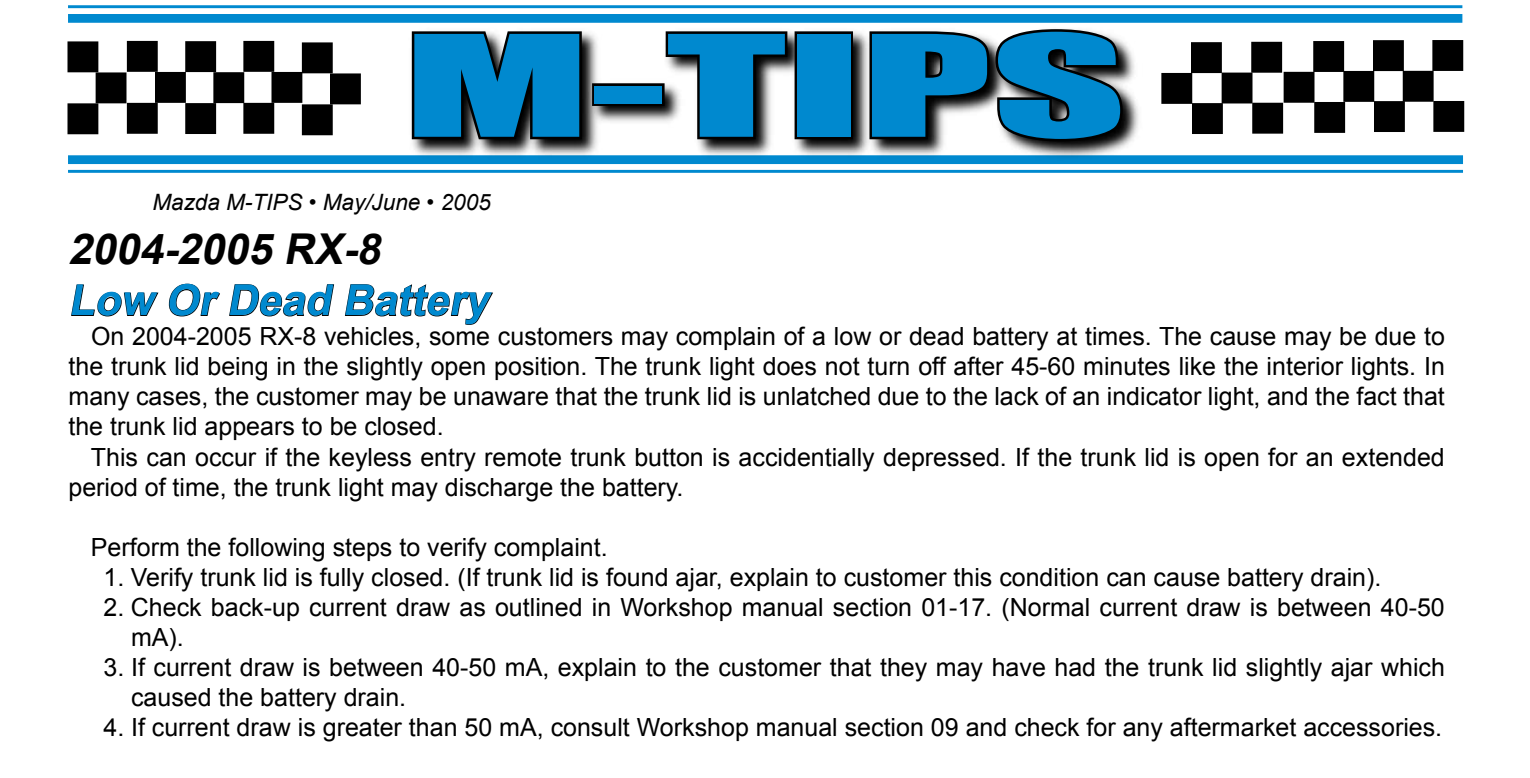
<style>
.page{position:relative;width:1530px;height:778px;background:#fff}
.page>*{position:absolute;margin:0;border:0;box-sizing:border-box;transform-origin:0 0}
.t1{font:130px "Impact";color:#0089cf;scale:2 1}
.t2{font:italic 700 42.5px "Arial";color:#0089cf}
.t3{font:italic 700 42.5px "Arial";color:#000}
.t4{font:25px/30px "Arial";color:#000}
.t5{font:italic 22.5px "Arial";color:#000}
</style>
<div class="page">
<hr style="left:68px;top:5px;width:1394px;height:3px;background:#0089cf">
<div style="left:68px;top:14px;width:1394px;height:9px;background:#0089cf"></div>
<div style="left:68px;top:155px;width:1395px;height:9px;background:#0089cf"></div>
<hr style="left:68px;top:170px;width:1395px;height:3px;background:#0089cf">
<div style="left:1314px;top:42px;width:29px;height:29px;background:#000"></div>
<div style="left:1313px;top:41px;width:31px;height:31px;border:2px solid #000"></div>
<div style="left:1316px;top:103px;width:28px;height:28px;background:#000"></div>
<div style="left:1314px;top:102px;width:31px;height:31px;border:2px solid #000"></div>
<div style="left:1285px;top:73px;width:28px;height:28px;background:#000"></div>
<div style="left:1284px;top:72px;width:30px;height:31px;border:2px solid #000"></div>
<div style="left:1374px;top:41px;width:29px;height:29px;background:#000"></div>
<div style="left:1373px;top:40px;width:31px;height:31px;border:2px solid #000"></div>
<div style="left:1375px;top:102px;width:29px;height:29px;background:#000"></div>
<div style="left:1374px;top:101px;width:31px;height:31px;border:2px solid #000"></div>
<div style="left:1345px;top:72px;width:28px;height:29px;background:#000"></div>
<div style="left:1343px;top:71px;width:31px;height:31px;border:2px solid #000"></div>
<div style="left:1434px;top:41px;width:28px;height:29px;background:#000"></div>
<div style="left:1432px;top:40px;width:31px;height:31px;border:2px solid #000"></div>
<div style="left:1435px;top:102px;width:28px;height:29px;background:#000"></div>
<div style="left:1433px;top:101px;width:31px;height:31px;border:2px solid #000"></div>
<div style="left:1404px;top:72px;width:28px;height:28px;background:#000"></div>
<div style="left:1403px;top:71px;width:31px;height:31px;border:2px solid #000"></div>
<div style="left:1252px;top:43px;width:29px;height:28px;background:#000"></div>
<div style="left:1251px;top:42px;width:31px;height:31px;border:2px solid #000"></div>
<div style="left:1253px;top:104px;width:29px;height:28px;background:#000"></div>
<div style="left:1252px;top:103px;width:31px;height:31px;border:2px solid #000"></div>
<div style="left:1223px;top:74px;width:28px;height:28px;background:#000"></div>
<div style="left:1222px;top:72px;width:30px;height:31px;border:2px solid #000"></div>
<div style="left:1192px;top:43px;width:29px;height:29px;background:#000"></div>
<div style="left:1191px;top:42px;width:31px;height:31px;border:2px solid #000"></div>
<div style="left:1193px;top:104px;width:29px;height:29px;background:#000"></div>
<div style="left:1192px;top:103px;width:31px;height:31px;border:2px solid #000"></div>
<div style="left:1163px;top:74px;width:28px;height:28px;background:#000"></div>
<div style="left:1161px;top:73px;width:31px;height:31px;border:2px solid #000"></div>
<div style="left:245px;top:42px;width:28px;height:29px;background:#000"></div>
<div style="left:243px;top:41px;width:31px;height:31px;border:2px solid #000"></div>
<div style="left:245px;top:104px;width:28px;height:28px;background:#000"></div>
<div style="left:243px;top:103px;width:31px;height:31px;border:2px solid #000"></div>
<div style="left:273px;top:73px;width:28px;height:28px;background:#000"></div>
<div style="left:271px;top:72px;width:31px;height:31px;border:2px solid #000"></div>
<div style="left:186px;top:42px;width:29px;height:29px;background:#000"></div>
<div style="left:185px;top:41px;width:31px;height:31px;border:2px solid #000"></div>
<div style="left:186px;top:104px;width:29px;height:29px;background:#000"></div>
<div style="left:185px;top:103px;width:31px;height:31px;border:2px solid #000"></div>
<div style="left:215px;top:73px;width:28px;height:29px;background:#000"></div>
<div style="left:213px;top:72px;width:31px;height:31px;border:2px solid #000"></div>
<div style="left:128px;top:42px;width:28px;height:29px;background:#000"></div>
<div style="left:127px;top:41px;width:31px;height:31px;border:2px solid #000"></div>
<div style="left:128px;top:104px;width:28px;height:28px;background:#000"></div>
<div style="left:127px;top:103px;width:31px;height:31px;border:2px solid #000"></div>
<div style="left:156px;top:73px;width:29px;height:28px;background:#000"></div>
<div style="left:155px;top:72px;width:31px;height:31px;border:2px solid #000"></div>
<div style="left:69px;top:43px;width:28px;height:28px;background:#000"></div>
<div style="left:68px;top:41px;width:30px;height:31px;border:2px solid #000"></div>
<div style="left:69px;top:105px;width:28px;height:28px;background:#000"></div>
<div style="left:68px;top:103px;width:30px;height:31px;border:2px solid #000"></div>
<div style="left:97px;top:74px;width:28px;height:28px;background:#000"></div>
<div style="left:96px;top:72px;width:30px;height:31px;border:2px solid #000"></div>
<div style="left:303px;top:44px;width:29px;height:28px;background:#000"></div>
<div style="left:302px;top:42px;width:31px;height:31px;border:2px solid #000"></div>
<div style="left:303px;top:106px;width:29px;height:28px;background:#000"></div>
<div style="left:302px;top:104px;width:31px;height:31px;border:2px solid #000"></div>
<div style="left:331px;top:75px;width:29px;height:28px;background:#000"></div>
<div style="left:330px;top:73px;width:31px;height:31px;border:2px solid #000"></div>
<svg style="left:408px;top:31px;width:735px;height:126px"></svg>
<svg style="left:409px;top:31px;width:175px;height:111px;background:#1c1c1c"></svg>
<div style="left:592px;top:83px;width:73px;height:23px;border:5px solid #000"></div>
<svg style="left:663px;top:31px;width:127px;height:111px"></svg>
<div style="left:795px;top:31px;width:58px;height:108px;border:5px solid #000"></div>
<svg style="left:867px;top:29px;width:259px;height:115px;background:#404040"></svg>
<svg style="left:71px;top:284px;width:88px;height:33px"></svg>
<svg style="left:168px;top:283px;width:52px;height:34px"></svg>
<svg style="left:229px;top:284px;width:106px;height:33px"></svg>
<svg style="left:345px;top:284px;width:148px;height:41px"></svg>
<h1 class="t1" style="left:404px;top:-15px;width:363px">M-TIPS</h1>
<p class="t5" style="left:152px;top:187px;width:340px">Mazda M-TIPS • May/June • 2005</p>
<h2 class="t3" style="left:69px;top:221px;width:324px">2004-2005 RX-8</h2>
<h2 class="t2" style="left:69px;top:272px;width:432px">Low OrDead Battery</h2>
<p class="t4" style="left:68px;top:321px;width:1378px;text-align:justify;text-indent:23px">On 2004-2005 RX-8 vehicles, some customers may complain of a low or dead battery at times. The cause may be due to the trunk lid being in the slightly open position. The trunk light does not turn off after 45-60 minutes like the interior lights. In many cases, the customer may be unaware that the trunk lid is unlatched due to the lack of an indicator light, and the fact that the trunk lid appears to be closed.</p>
<p class="t4" style="left:68px;top:441px;width:1378px;text-indent:23px">This can occur if the keyless entry remote trunk button is accidentially depressed. If the trunk lid is open for an extended period of time, the trunk light may discharge the battery.</p>
<p class="t4" style="left:91px;top:531px;width:518px">Perform the following steps to verify complaint.</p>
<p class="t4" style="left:104px;top:561px;width:1279px">1. Verify trunk lid is fully closed. (If trunk lid is found ajar, explain to customer this condition can cause battery drain).</p>
<p class="t4" style="left:131px;top:591px;width:1315px;text-indent:-28px">2. Check back-up current draw as outlined in Workshop manual section 01-17. (Normal current draw is between 40-50 mA).</p>
<p class="t4" style="left:131px;top:651px;width:1315px;text-indent:-27px">3. If current draw is between 40-50 mA, explain to the customer that they may have had the trunk lid slightly ajar which caused the battery drain.</p>
<p class="t4" style="left:104px;top:711px;width:1340px">4. If current draw is greater than 50 mA, consult Workshop manual section 09 and check for any aftermarket accessories.</p>
</div>
